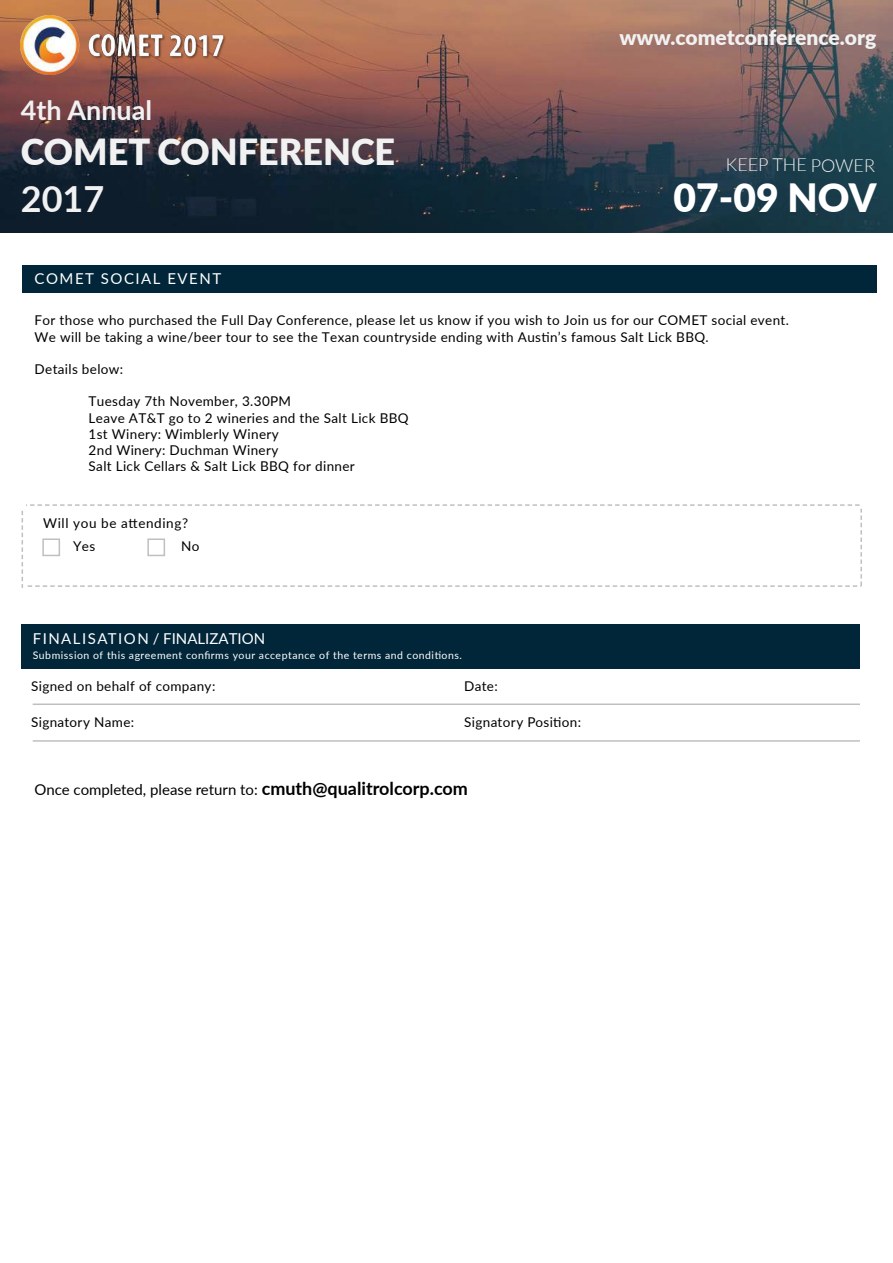
<style>
.page{position:relative;width:893px;height:1263px;background:#fff}
.page>*{position:absolute;margin:0;border:0;box-sizing:border-box;transform-origin:0 0}
.t1{font:900 39px "Lato";color:#fff}
.t2{font:900 36px "Lato";color:#f1f1f2}
.t3{font:700 36px "Lato";color:#f1f1f2}
.t4{font:700 27px "Lato";color:#f1f1f2}
.t5{font:900 21px "Lato";color:#f1f1f2}
.t6{font:300 18px "Lato";color:#f1f1f2}
.t7{font:15px "Lato";color:#000}
.t8{font:15px "Lato";letter-spacing:.005em;color:#fff}
.t9{font:15px "Lato";letter-spacing:.1em;color:#fff}
.t10{font:13.5px/16.2px "Lato";letter-spacing:.025em;color:#000}
.t11{font:13.5px "Lato";letter-spacing:.045em;color:#000}
.t12{font:10.5px "Lato";letter-spacing:.05em;color:#fff}
.s1{font-weight:700;font-size:18px}
</style>
<div class="page">
<svg style="left:0;top:0;width:893px;height:232px;background:#5d4b4c"></svg>
<img style="left:21px;top:16px;width:206px;height:59px">
<hr style="left:33px;top:703px;width:827px;height:2px;background:#c0bfbf">
<hr style="left:33px;top:740px;width:827px;height:2px;background:#c0bfbf">
<div style="left:22px;top:624px;width:838px;height:45px;background:#012639"></div>
<div style="left:22px;top:265px;width:854px;height:28px;background:#012639"></div>
<svg style="left:22px;top:504px;width:840px;height:84px"></svg>
<div style="left:43px;top:539px;width:16px;height:16px;background:#fff"></div>
<div style="left:42px;top:538px;width:18px;height:18px;border:2px solid #c0bfbf"></div>
<div style="left:148px;top:539px;width:16px;height:16px;background:#fff"></div>
<div style="left:147px;top:538px;width:18px;height:18px;border:2px solid #c0bfbf"></div>
<h3 class="t4" style="left:21px;top:90px;width:133px">4th Annual</h3>
<h2 class="t2" style="left:21px;top:125px;width:376px">COMET CONFERENCE</h2>
<h2 class="t3" style="left:21px;top:172px;width:85px">2017</h2>
<h3 class="t5" style="left:619px;top:22px;width:259px">www.cometconference.org</h3>
<h3 class="t6" style="left:726px;top:152px;width:151px">KEEP THE POWER</h3>
<h1 class="t1" style="left:673px;top:168px;width:204px">07-09 NOV</h1>
<p class="t9" style="left:35px;top:268px;width:188px">COMET SOCIAL EVENT</p>
<p class="t10" style="left:35px;top:312px;width:756px">For those who purchased the Full Day Conference, please let us know if you wish to Join us for our COMET social event.<br>We will be taking a wine/beer tour to see the Texan countryside ending with Austin’s famous Salt Lick BBQ.</p>
<p class="t10" style="left:35px;top:360px;width:90px">Details below:</p>
<p class="t10" style="left:89px;top:393px;width:321px">Tuesday 7th November, 3.30PM<br>Leave AT&amp;T go to 2 wineries and the Salt Lick BBQ 1st Winery: Wimblerly Winery<br>2nd Winery: Duchman Winery<br>Salt Lick Cellars &amp; Salt Lick BBQ for dinner</p>
<p class="t11" style="left:43px;top:514px;width:146px">Will you be attending?</p>
<p class="t10" style="left:73px;top:538px;width:24px">Yes</p>
<p class="t10" style="left:181px;top:538px;width:20px">No</p>
<p class="t8" style="left:33px;top:628px;width:234px">FINALISATION / FINALIZATION</p>
<p class="t12" style="left:33px;top:648px;width:431px">Submission of this agreement confirms your acceptance of the terms and conditions.</p>
<p class="t10" style="left:31px;top:677px;width:186px">Signed on behalf of company:</p>
<p class="t10" style="left:31px;top:713px;width:105px">Signatory Name:</p>
<p class="t10" style="left:464px;top:677px;width:35px">Date:</p>
<p class="t10" style="left:464px;top:713px;width:118px">Signatory Position:</p>
<p class="t7" style="left:35px;top:779px;width:435px">Once completed, please return to: <span class="s1">cmuth@qualitrolcorp.com</span></p>
</div>
